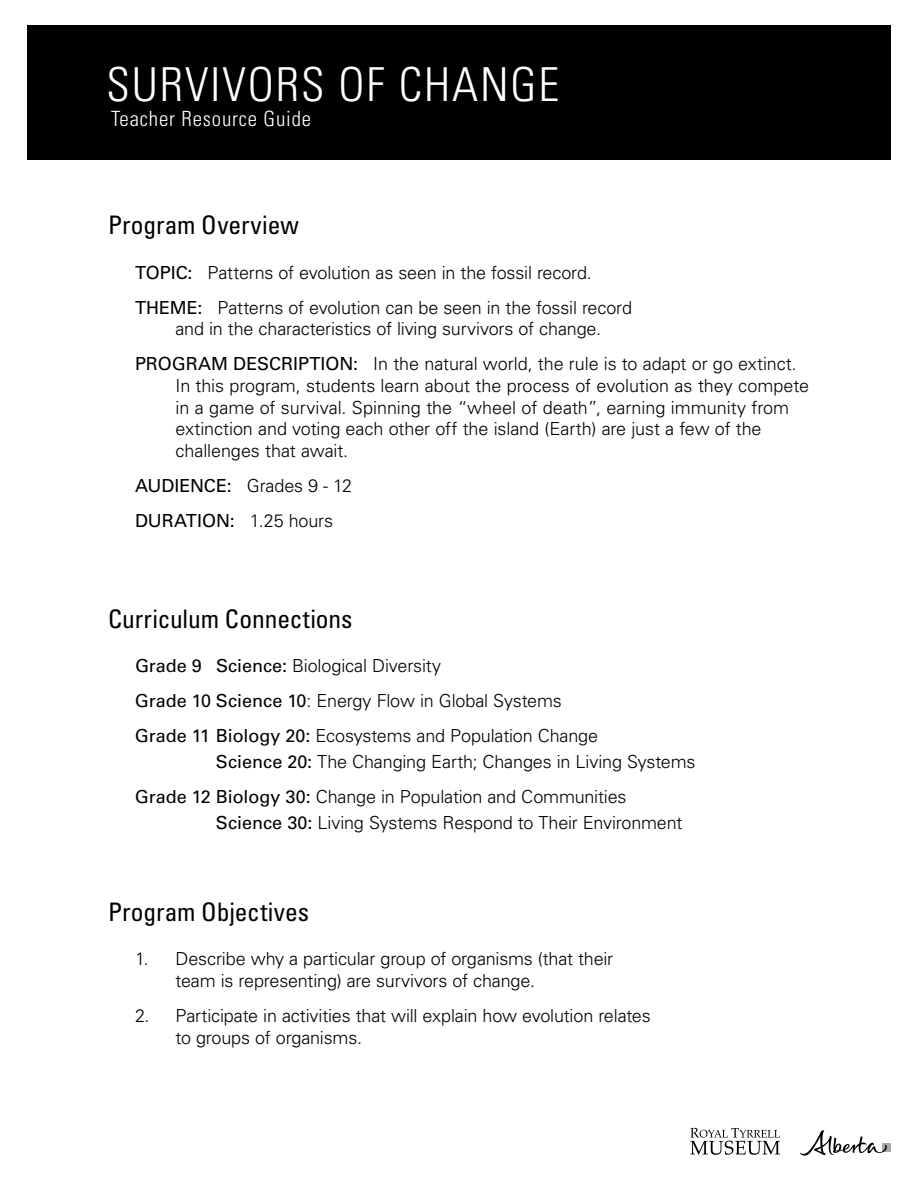
<style>
.page{position:relative;width:918px;height:1188px;background:#fff}
.page>*{position:absolute;margin:0;border:0;box-sizing:border-box;transform-origin:0 0}
.t1{font:300 condensed 46.8px "Univers LT Std";letter-spacing:.04em;color:#fff}
.t2{font:condensed 25.5px "Univers LT Std";letter-spacing:-.005em;color:#000}
.t3{font:300 condensed 21px "Univers LT Std";letter-spacing:.04em;color:#fff}
.t4{font:300 18px/35.1px "Univers LT Std";letter-spacing:-.005em;color:#000}
.s1{font-weight:400}
</style>
<div class="page">
<svg style="left:690px;top:1128px;width:90px;height:27px"></svg>
<div style="left:882px;top:1143px;width:8px;height:8px;background:#a7a9ac"></div>
<svg style="left:800px;top:1130px;width:87px;height:26px"></svg>
<div style="left:27px;top:25px;width:864px;height:135px;background:#000"></div>
<h1 class="t1" style="left:106px;top:57px;width:454px">SURVIVORS OF CHANGE</h1>
<p class="t3" style="left:111px;top:106px;width:202px">Teacher Resource Guide</p>
<h2 class="t2" style="left:108px;top:209px;width:193px">Program Overview</h2>
<p class="t4" style="left:135px;top:255px;width:499px"><span class="s1">TOPIC:</span> Patterns of evolution as seen in the fossil record.<br><span class="s1">THEME:</span> Patterns of evolution can be seen in the fossil record</p>
<p class="t4" style="left:135px;top:311px;width:663px;text-indent:40px">and in the characteristics of living survivors of change.<br><span class="s1">PROGRAM DESCRIPTION:</span> In the natural world, the rule is to adapt or go extinct.</p>
<p class="t4" style="left:176px;top:375px;width:635px;line-height:21.6px">In this program, students learn about the process of evolution as they compete in a game of survival. Spinning the “wheel of death”, earning immunity from extinction and voting each other off the island (Earth) are just a few of the challenges that await.</p>
<p class="t4" style="left:135px;top:468px;width:219px"><span class="s1">AUDIENCE:</span> Grades 9 - 12<br><span class="s1">DURATION:</span> 1.25 hours</p>
<h2 class="t2" style="left:108px;top:603px;width:246px">Curriculum Connections</h2>
<p class="t4" style="left:135px;top:648px;width:465px"><span class="s1">Grade 9 Science:</span> Biological Diversity<br><span class="s1">Grade 10 Science 10</span>: Energy Flow in Global Systems<br><span class="s1">Grade 11 Biology 20:</span> Ecosystems and Population Change</p>
<p class="t4" style="left:135px;top:744px;width:562px;text-indent:81px"><span class="s1">Science 20:</span> The Changing Earth; Changes in Living Systems<br><span class="s1">Grade 12 Biology 30:</span> Change in Population and Communities</p>
<p class="t4" style="left:216px;top:805px;width:468px"><span class="s1">Science 30:</span> Living Systems Respond to Their Environment</p>
<h2 class="t2" style="left:108px;top:896px;width:203px">Program Objectives</h2>
<p class="t4" style="left:176px;top:948px;width:439px;line-height:21.6px;text-indent:-40px">1. Describe why a particular group of organisms (that their team is representing) are survivors of change.</p>
<p class="t4" style="left:176px;top:1005px;width:477px;line-height:21.6px;text-indent:-40px">2. Participate in activities that will explain how evolution relates to groups of organisms.</p>
</div>
